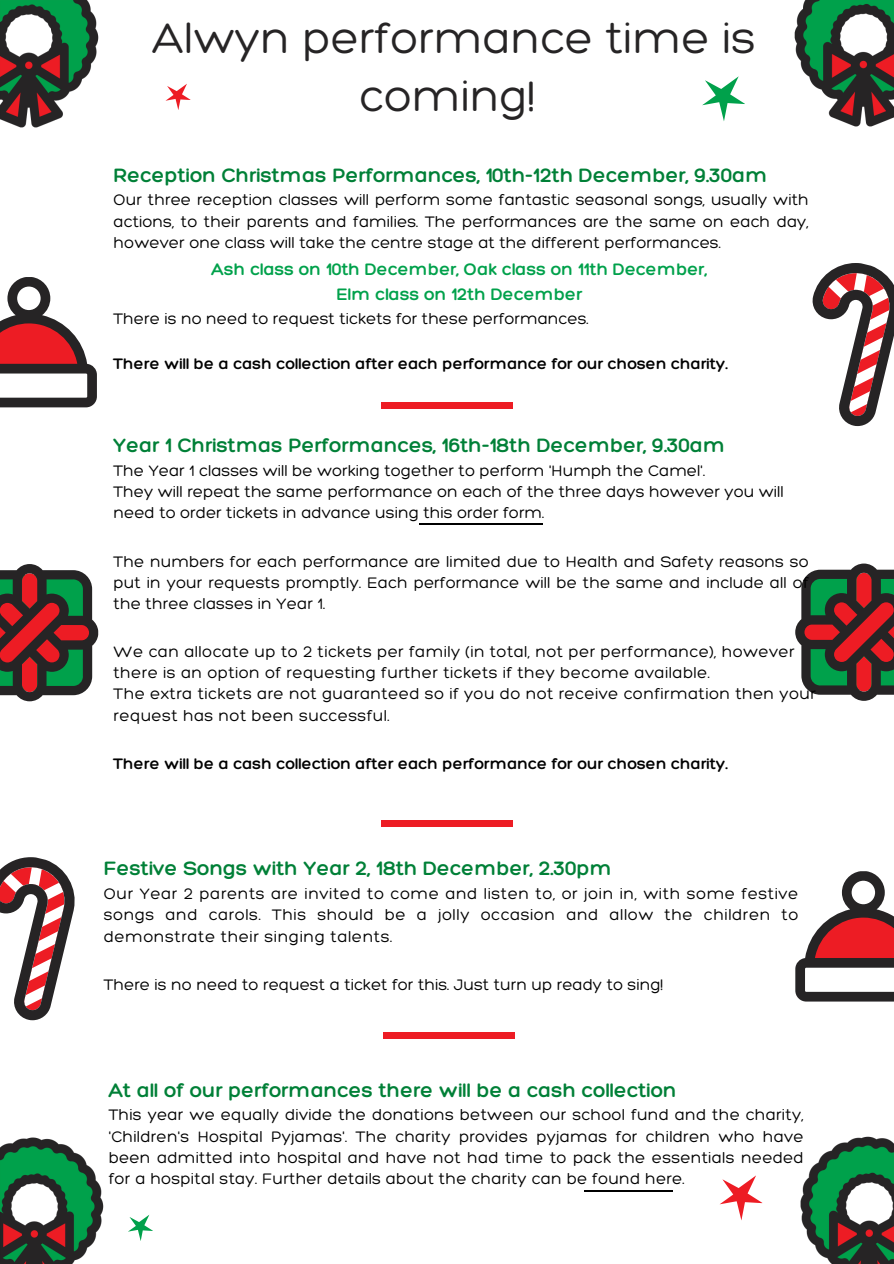
<style>
.page{position:relative;width:894px;height:1264px;background:#fff}
.page>*{position:absolute;margin:0;border:0;box-sizing:border-box;transform-origin:0 0}
.t1{font:300 45.75px/58.5px "Hero";color:#262425;text-align:center}
.t2{font:300 21px "Hero";color:#008037}
.t3{font:300 18px/24.8px "Hero";color:#00a14b;text-align:center}
.t4{font:300 16.5px/21.3px "Hero";letter-spacing:.005em;color:#000;text-align:justify}
.t5{font:300 16.5px "Hero";color:#000}
</style>
<div class="page">
<svg style="left:0;top:277px;width:97px;height:130px"></svg>
<svg style="left:0;top:564px;width:98px;height:137px;background:#6a5246"></svg>
<img style="left:0;top:0;width:99px;height:128px">
<img style="left:0;top:1137px;width:104px;height:126px">
<svg style="left:0;top:857px;width:75px;height:163px"></svg>
<svg style="left:128px;top:1214px;width:25px;height:26px"></svg>
<svg style="left:165px;top:84px;width:25px;height:26px"></svg>
<div style="left:380px;top:402px;width:132px;height:7px;background:#ed1c24"></div>
<div style="left:380px;top:820px;width:132px;height:6px;background:#ed1c24"></div>
<div style="left:383px;top:1032px;width:132px;height:7px;background:#ed1c24"></div>
<hr style="left:419px;top:523px;width:123px;height:1px;background:#000">
<hr style="left:584px;top:1190px;width:88px;height:1px;background:#000">
<svg style="left:702px;top:76px;width:42px;height:45px"></svg>
<svg style="left:719px;top:1175px;width:43px;height:45px"></svg>
<svg style="left:795px;top:871px;width:98px;height:130px"></svg>
<svg style="left:795px;top:563px;width:98px;height:138px;background:#6c5449"></svg>
<img style="left:794px;top:0;width:99px;height:127px">
<svg style="left:812px;top:263px;width:81px;height:163px"></svg>
<img style="left:800px;top:1136px;width:93px;height:127px">
<p class="t1" style="left:152px;top:8px;width:605px">Alwyn performance time is coming!</p>
<p class="t2" style="left:113px;top:162px;width:655px">Reception Christmas Performances, 10th-12th December, 9.30am</p>
<p class="t4" style="left:113px;top:189px;width:696px">Our three reception classes will perform some fantastic seasonal songs, usually with actions, to their parents and families. The performances are the same on each day, however one class will take the centre stage at the different performances.</p>
<p class="t3" style="left:211px;top:256px;width:497px">Ash class on 10th December, Oak class on 11th December,<br>Elm class on 12th December</p>
<p class="t4" style="left:113px;top:307px;width:476px">There is no need to request tickets for these performances.</p>
<p class="t5" style="left:113px;top:353px;width:615px">There will be a cash collection after each performance for our chosen charity.</p>
<p class="t2" style="left:113px;top:432px;width:613px">Year 1 Christmas Performances, 16th-18th December, 9.30am</p>
<p class="t4" style="left:113px;top:459px;width:671px;text-align:left">The Year 1 classes will be working together to perform 'Humph the Camel'.<br>They will repeat the same performance on each of the three days however you will need to order tickets in advance using this order form.</p>
<p class="t4" style="left:113px;top:550px;width:696px">The numbers for each performance are limited due to Health and Safety reasons so put in your requests promptly. Each performance will be the same and include all of the three classes in Year 1.</p>
<p class="t4" style="left:113px;top:640px;width:703px;text-align:left">We can allocate up to 2 tickets per family (in total, not per performance), however there is an option of requesting further tickets if they become available.<br>The extra tickets are not guaranteed so if you do not receive confirmation then your request has not been successful.</p>
<p class="t5" style="left:113px;top:753px;width:615px">There will be a cash collection after each performance for our chosen charity.</p>
<h1 class="t2" style="left:104px;top:855px;width:510px">Festive Songs with Year 2, 18th December, 2.30pm</h1>
<p class="t4" style="left:104px;top:882px;width:696px">Our Year 2 parents are invited to come and listen to, or join in, with some festive songs and carols. This should be a jolly occasion and allow the children to demonstrate their singing talents.</p>
<p class="t4" style="left:104px;top:973px;width:561px">There is no need to request a ticket for this. Just turn up ready to sing!</p>
<p class="t2" style="left:109px;top:1076px;width:569px">At all of our performances there will be a cash collection</p>
<p class="t4" style="left:109px;top:1103px;width:696px">This year we equally divide the donations between our school fund and the charity, 'Children's Hospital Pyjamas'. The charity provides pyjamas for children who have been admitted into hospital and have not had time to pack the essentials needed for a hospital stay. Further details about the charity can be found here.</p>
</div>
